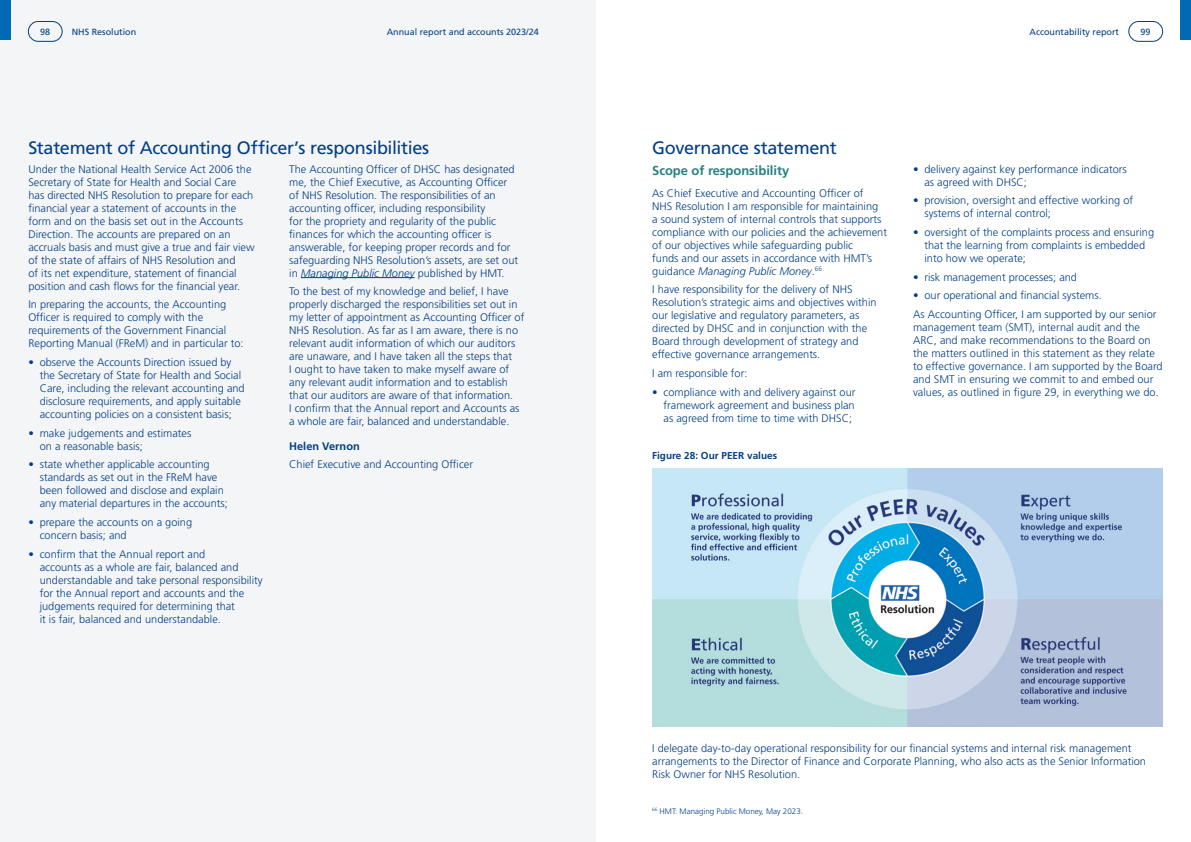
<style>
.page{position:relative;width:1191px;height:842px;background:#fff}
.page>*{position:absolute;margin:0;border:0;box-sizing:border-box;transform-origin:0 0}
.H2_SUB{font:18px "Frutiger LT Std";letter-spacing:-.02em;color:#033f85}
.H3_Body{font:700 13px "Frutiger LT Std";letter-spacing:-.005em;color:#288281}
.Body_copy{font:300 11px/13px "Frutiger LT Std";color:#033f85}
.Body_Copy_Bullets{font:300 11px/13px "Frutiger LT Std";color:#033f85}
.Body_copy-2{font:700 11px "Frutiger LT Std";color:#033f85}
.Figure_heading_10PT{font:700 10px "Frutiger LT Std";color:#033f85}
.t1{font:9px "Frutiger LT Std";color:#033f85}
.Footnote{font:300 8px "Frutiger LT Std";color:#033f85}
.s1{font-style:italic}
</style>
<div class="page">
<div style="left:0;top:0;width:595px;height:842px;background:#f4f5f7"></div>
<hr style="left:301px;top:277px;width:113px;height:1px;background:#033f85">
<img style="left:652px;top:469px;width:510px;height:258px">
<div style="left:28px;top:21px;width:35px;height:21px;border:1px solid #033f85;border-radius:10px"></div>
<div style="left:1128px;top:21px;width:35px;height:21px;border:1px solid #033f85;border-radius:10px"></div>
<div style="left:0;top:0;width:11px;height:40px;background:#006ab4"></div>
<div style="left:1179px;top:0;width:12px;height:40px;background:#006ab4"></div>
<p class="t1" style="left:40px;top:26px;width:12px">98</p>
<p class="t1" style="left:72px;top:27px;width:66px">NHS Resolution</p>
<p class="t1" style="left:387px;top:26px;width:154px">Annual report and accounts 2023/24</p>
<p class="t1" style="left:1029px;top:26px;width:91px">Accountability report</p>
<p class="t1" style="left:1140px;top:26px;width:12px">99</p>
<h2 class="H2_SUB" style="left:28px;top:137px;width:402px">Statement of Accounting Officer’s responsibilities</h2>
<p class="Body_copy" style="left:28px;top:162px;width:228px">Under the National Health Service Act 2006 the Secretary of State for Health and Social Care has directed NHS Resolution to prepare for each financial year a statement of accounts in the form and on the basis set out in the Accounts Direction. The accounts are prepared on an accruals basis and must give a true and fair view of the state of affairs of NHS Resolution and<br>of its net expenditure, statement of financial position and cash flows for the financial year.</p>
<p class="Body_copy" style="left:28px;top:298px;width:217px">In preparing the accounts, the Accounting Officer is required to comply with the requirements of the Government Financial Reporting Manual (FReM) and in particular to:</p>
<p class="Body_Copy_Bullets" style="left:40px;top:356px;width:206px;text-indent:-11px">• observe the Accounts Direction issued by the Secretary of State for Health and Social Care, including the relevant accounting and disclosure requirements, and apply suitable accounting policies on a consistent basis;</p>
<p class="Body_Copy_Bullets" style="left:40px;top:426px;width:153px;text-indent:-11px">• make judgements and estimates on a reasonable basis;</p>
<p class="Body_Copy_Bullets" style="left:40px;top:458px;width:190px;text-indent:-11px">• state whether applicable accounting standards as set out in the FReM have been followed and disclose and explain any material departures in the accounts;</p>
<p class="Body_Copy_Bullets" style="left:40px;top:516px;width:154px;text-indent:-11px">• prepare the accounts on a going concern basis; and</p>
<p class="Body_Copy_Bullets" style="left:40px;top:547px;width:224px;text-indent:-11px">• confirm that the Annual report and<br>accounts as a whole are fair, balanced and understandable and take personal responsibility for the Annual report and accounts and the judgements required for determining that<br>it is fair, balanced and understandable.</p>
<p class="Body_copy" style="left:289px;top:162px;width:230px">The Accounting Officer of DHSC has designated me, the Chief Executive, as Accounting Officer of NHS Resolution. The responsibilities of an accounting officer, including responsibility<br>for the propriety and regularity of the public finances for which the accounting officer is answerable, for keeping proper records and for safeguarding NHS Resolution’s assets, are set out in <span class="s1">Managing Public Money</span> published by HMT.</p>
<p class="Body_copy" style="left:289px;top:285px;width:237px">To the best of my knowledge and belief, I have properly discharged the responsibilities set out in my letter of appointment as Accounting Officer of NHS Resolution. As far as I am aware, there is no relevant audit information of which our auditors are unaware, and I have taken all the steps that<br>I ought to have taken to make myself aware of any relevant audit information and to establish that our auditors are aware of that information.<br>I confirm that the Annual report and Accounts as a whole are fair, balanced and understandable.</p>
<p class="Body_copy-2" style="left:289px;top:439px;width:72px">Helen Vernon</p>
<p class="Body_copy" style="left:289px;top:458px;width:185px">Chief Executive and Accounting Officer</p>
<h2 class="H2_SUB" style="left:652px;top:137px;width:186px">Governance statement</h2>
<h3 class="H3_Body" style="left:652px;top:163px;width:139px">Scope of responsibility</h3>
<p class="Body_copy" style="left:652px;top:186px;width:236px">As Chief Executive and Accounting Officer of<br>NHS Resolution I am responsible for maintaining<br>a sound system of internal controls that supports compliance with our policies and the achievement of our objectives while safeguarding public<br>funds and our assets in accordance with HMT’s guidance <span class="s1">Managing Public Money</span>.<sup>66</sup></p>
<p class="Body_copy" style="left:652px;top:283px;width:226px">I have responsibility for the delivery of NHS Resolution’s strategic aims and objectives within our legislative and regulatory parameters, as directed by DHSC and in conjunction with the Board through development of strategy and effective governance arrangements.</p>
<p class="Body_copy" style="left:652px;top:367px;width:97px">I am responsible for:</p>
<p class="Body_Copy_Bullets" style="left:663px;top:385px;width:193px;text-align:justify;text-indent:-11px">• compliance with and delivery against our framework agreement and business plan as agreed from time to time with DHSC;</p>
<p class="Figure_heading_10PT" style="left:652px;top:450px;width:126px">Figure 28: Our PEER values</p>
<p class="Body_Copy_Bullets" style="left:924px;top:162px;width:204px;text-indent:-11px">• delivery against key performance indicators as agreed with DHSC;</p>
<p class="Body_Copy_Bullets" style="left:924px;top:194px;width:210px;text-indent:-11px">• provision, oversight and effective working of systems of internal control;</p>
<p class="Body_Copy_Bullets" style="left:924px;top:226px;width:231px;text-indent:-11px">• oversight of the complaints process and ensuring that the learning from complaints is embedded into how we operate;</p>
<p class="Body_Copy_Bullets" style="left:913px;top:270px;width:165px">• risk management processes; and</p>
<p class="Body_Copy_Bullets" style="left:913px;top:289px;width:190px">• our operational and financial systems.</p>
<p class="Body_copy" style="left:913px;top:308px;width:251px">As Accounting Officer, I am supported by our senior management team (SMT), internal audit and the ARC, and make recommendations to the Board on the matters outlined in this statement as they relate to effective governance. I am supported by the Board and SMT in ensuring we commit to and embed our values, as outlined in figure 29, in everything we do.</p>
<p class="Body_copy" style="left:652px;top:742px;width:495px">I delegate day-to-day operational responsibility for our financial systems and internal risk management arrangements to the Director of Finance and Corporate Planning, who also acts as the Senior Information<br>Risk Owner for NHS Resolution.</p>
<p class="Footnote" style="left:652px;top:806px;width:152px"><sup>66</sup> HMT: Managing Public Money, May 2023.</p>
</div>
